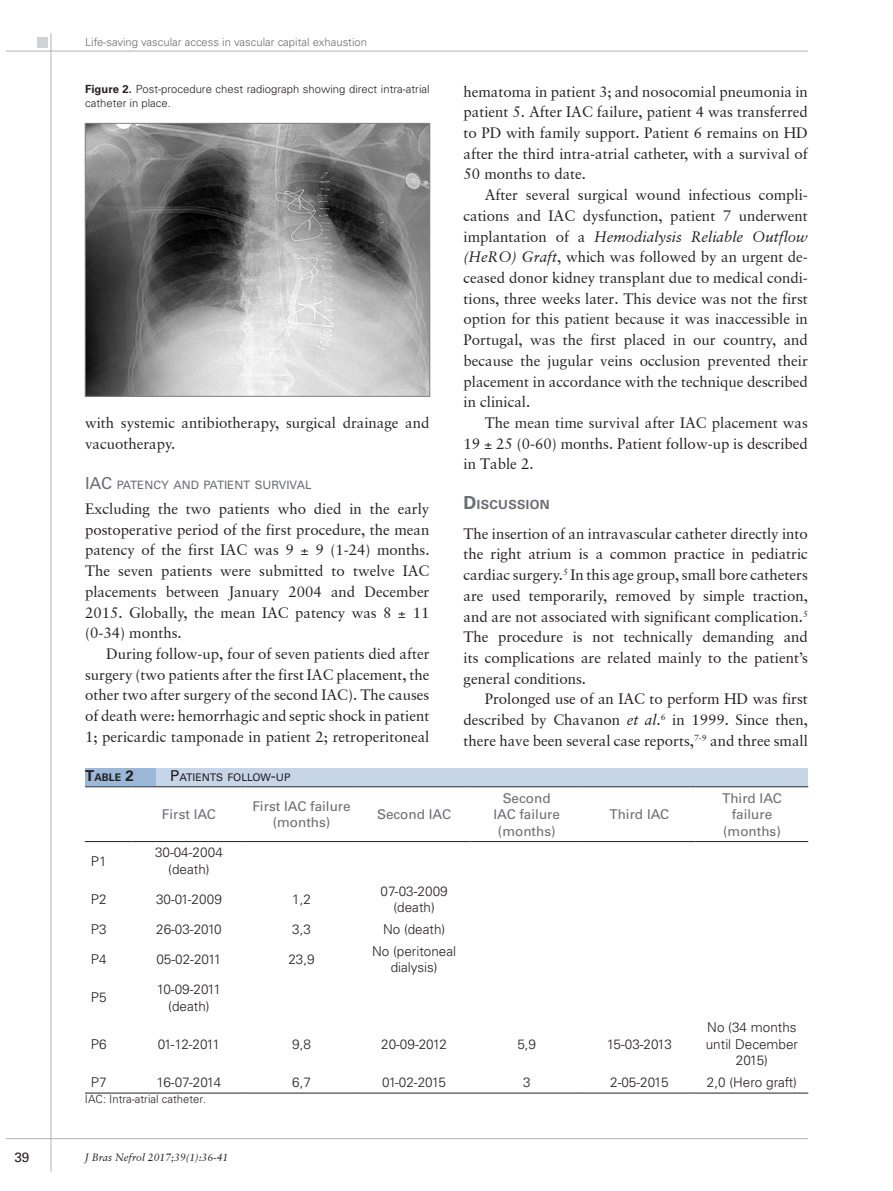
<style>
.page{position:relative;width:893px;height:1191px;background:#fff}
.page>*{position:absolute;margin:0;border:0;box-sizing:border-box;transform-origin:0 0}
.Negrito{font:16.5px "Univers LT Std";color:#6c6d70}
.Texto{font:15px/20.7px "Garamond Retrospective S Si";color:#222;text-align:justify}
.Texto_-_1º_paragráfo{font:15px/20.7px "Garamond Retrospective S Si";color:#231f20;text-align:justify}
.Texto_-_1º_paragráfo-2{font:15px/20.7px "Garamond Retrospective S Si";color:#222;text-align:justify}
.Texto-2{font:15px/20.7px "Garamond Retrospective S Si";color:#231f20;text-align:justify}
.Tabela_o_restante{font:300 13.5px/16.5px "Univers LT Std";color:#231f20;text-align:center}
.Tabela_1º_Linha{font:13.5px/16.5px "Univers LT Std";color:#6c6d70;text-align:center}
.t1{font:13.5px "Univers LT Std";color:#231f20}
.Intertítulo{font:700 12.6px "Univers LT Std";letter-spacing:.03em;color:#6c6d70}
.Negrito-2{font:11.55px "Univers LT Std";color:#6c6d70}
.Legenda{font:300 11.25px/14.2px "Univers LT Std";color:#231f20}
.t2{font:300 11.25px "Univers LT Std";color:#6c6d70}
.t3{font:italic 10.5px "Garamond Retrospective S Si";color:#231f20}
.Tabela_Titulo{font:10.5px "Univers LT Std";color:#231f20}
.Tabela_Titulo-2{font:700 10.5px "Univers LT Std";color:#231f20}
.s1{font-weight:700}
.s2{color:#231f20}
.s3{font-size:15px}
.s4{font-weight:400;font-size:15px}
.s5{font-style:italic}
.s6{font-size:18px}
</style>
<div class="page">
<div style="left:37px;top:37px;width:11px;height:11px;background:#d1d2d4"></div>
<hr style="left:6px;top:51px;width:802px;height:1px;background:#b2b3b7">
<hr style="left:51px;top:33px;width:1px;height:1138px;background:#b2b3b7">
<hr style="left:6px;top:1138px;width:802px;height:1px;background:#b2b3b7">
<img style="left:87px;top:125px;width:341px;height:269px">
<div style="left:85px;top:123px;width:345px;height:273px;border:1px solid #808285"></div>
<hr style="left:85px;top:1092px;width:48px;height:1px;background:#231f20">
<hr style="left:133px;top:1092px;width:112px;height:1px;background:#231f20">
<hr style="left:245px;top:1092px;width:113px;height:1px;background:#231f20">
<hr style="left:358px;top:1092px;width:112px;height:1px;background:#231f20">
<hr style="left:470px;top:1092px;width:113px;height:1px;background:#231f20">
<hr style="left:583px;top:1092px;width:113px;height:1px;background:#231f20">
<hr style="left:696px;top:1092px;width:112px;height:1px;background:#231f20">
<hr style="left:85px;top:786px;width:48px;height:1px;background:#231f20">
<hr style="left:133px;top:786px;width:112px;height:1px;background:#231f20">
<hr style="left:245px;top:786px;width:113px;height:1px;background:#231f20">
<hr style="left:358px;top:786px;width:112px;height:1px;background:#231f20">
<hr style="left:470px;top:786px;width:113px;height:1px;background:#231f20">
<hr style="left:583px;top:786px;width:113px;height:1px;background:#231f20">
<hr style="left:696px;top:786px;width:112px;height:1px;background:#231f20">
<hr style="left:85px;top:841px;width:48px;height:1px;background:#231f20">
<hr style="left:133px;top:841px;width:112px;height:1px;background:#231f20">
<hr style="left:245px;top:841px;width:113px;height:1px;background:#231f20">
<hr style="left:358px;top:841px;width:112px;height:1px;background:#231f20">
<hr style="left:470px;top:841px;width:113px;height:1px;background:#231f20">
<hr style="left:583px;top:841px;width:113px;height:1px;background:#231f20">
<hr style="left:696px;top:841px;width:112px;height:1px;background:#231f20">
<div style="left:85px;top:768px;width:723px;height:18px;background:#c7d5e9"></div>
<div style="left:85px;top:768px;width:71px;height:18px;background:#9bb8d9"></div>
<p class="t1" style="left:14px;top:1149px;width:17px">39</p>
<p class="t2" style="left:85px;top:36px;width:284px">Life-saving vascular access in vascular capital exhaustion</p>
<p class="Legenda" style="left:85px;top:82px;width:346px"><span class="s1">Figure 2.</span> Post-procedure chest radiograph showing direct intra-atrial catheter in place.</p>
<p class="Texto" style="left:85px;top:413px;width:346px">with systemic antibiotherapy, surgical drainage and vacuotherapy.</p>
<p class="Negrito" style="left:85px;top:473px;width:10px">IAC</p>
<p class="Negrito-2" style="left:117px;top:478px;width:196px">PATENCY AND PATIENT SURVIVAL</p>
<p class="Texto_-_1º_paragráfo-2" style="left:85px;top:498px;width:346px">Excluding the two <span class="s2">patients who died in the early postoperative period of the first</span> procedure, the mean patency of the first IAC was 9 ± 9 (1-24) months.<br>The seven patients were submitted to twelve IAC placements between January 2004 and December 2015. Globally, the mean IAC patency was 8 ± 11 (0-34) months.</p>
<p class="Texto" style="left:85px;top:643px;width:346px;text-indent:21px">During follow-up, four of seven patients died after surgery (two patients after the first IAC placement, the other two after surgery of the second IAC). The causes of death were: hemorrhagic and septic shock in patient 1; pericardic tamponade in patient 2; retroperitoneal</p>
<p class="Tabela_Titulo-2" style="left:85px;top:771px;width:73px"><span class="s3">T</span>ABLE <span class="s3">2</span> <span class="s4">P</span></p>
<p class="Tabela_Titulo" style="left:179px;top:771px;width:113px">ATIENTS FOLLOW<span class="s3">-</span>UP</p>
<p class="Tabela_1º_Linha" style="left:162px;top:806px;width:56px">First IAC</p>
<p class="Tabela_1º_Linha" style="left:252px;top:798px;width:100px">First IAC failure (months)</p>
<p class="Tabela_1º_Linha" style="left:377px;top:806px;width:75px">Second IAC</p>
<p class="Texto" style="left:463px;top:81px;width:346px">hematoma in patient 3; and nosocomial pneumonia in patient 5. After IAC failure, patient 4 was transferred to PD with family support. Patient 6 remains on HD after the third intra-atrial catheter, with a survival of 50 months to date.</p>
<p class="Texto" style="left:463px;top:184px;width:346px;text-indent:21px">After several surgical wound infectious compli&shy;cations and IAC dysfunction, patient 7 underwent implantation of a <span class="s5">Hemodialysis Reliable Outflow (HeRO) Graft</span>, which was followed by an urgent de&shy;ceased donor kidney transplant due to medical condi&shy;tions, three weeks later. This device was not the first option for this patient because it was inaccessible in Portugal, was the first placed in our country, and because the jugular veins occlusion prevented their placement in accordance with the technique described in clinical.</p>
<p class="Texto" style="left:463px;top:412px;width:346px;text-indent:21px">The mean time survival after IAC placement was 19 ± 25 (0-60) months. <span class="s2">Patient follow-up is described in Table 2.</span></p>
<p class="Intertítulo" style="left:463px;top:497px;width:88px"><span class="s6">D</span>ISCUSSION</p>
<p class="Texto_-_1º_paragráfo" style="left:463px;top:523px;width:346px">The insertion of an intravascular catheter directly into the right atrium is a common practice in pediatric cardiac surgery.<sup>5</sup> In this age group, small bore catheters are used temporarily, removed by simple traction, and are not associated with significant complication.<sup>5<br></sup>The procedure is not technically demanding and its complications are related mainly to the patient’s general conditions.</p>
<p class="Texto-2" style="left:463px;top:688px;width:346px;text-indent:21px">Prolonged use of an IAC to perform HD was first described by Chavanon <span class="s5">et al</span>.<sup>6</sup> in 1999. Since then, there have been several case reports,<sup>7-9</sup> and three small</p>
<p class="Tabela_1º_Linha" style="left:493px;top:789px;width:68px">Second<br>IAC failure (months)</p>
<p class="Tabela_1º_Linha" style="left:609px;top:806px;width:61px">Third IAC</p>
<p class="Tabela_1º_Linha" style="left:722px;top:789px;width:61px">Third IAC failure (months)</p>
<p class="Tabela_o_restante" style="left:91px;top:852px;width:17px">P1</p>
<p class="Tabela_o_restante" style="left:155px;top:844px;width:69px">30-04-2004 (death)</p>
<p class="Tabela_o_restante" style="left:91px;top:891px;width:17px">P2</p>
<p class="Tabela_o_restante" style="left:156px;top:891px;width:67px">30-01-2009</p>
<p class="Tabela_o_restante" style="left:292px;top:891px;width:20px">1,2</p>
<p class="Tabela_o_restante" style="left:380px;top:882px;width:69px">07-03-2009 (death)</p>
<p class="Tabela_o_restante" style="left:91px;top:921px;width:17px">P3</p>
<p class="Tabela_o_restante" style="left:156px;top:921px;width:67px">26-03-2010</p>
<p class="Tabela_o_restante" style="left:292px;top:921px;width:20px">3,3</p>
<p class="Tabela_o_restante" style="left:383px;top:921px;width:64px">No (death)</p>
<p class="Tabela_o_restante" style="left:91px;top:951px;width:17px">P4</p>
<p class="Tabela_o_restante" style="left:156px;top:951px;width:66px">05-02-2011</p>
<p class="Tabela_o_restante" style="left:288px;top:951px;width:28px">23,9</p>
<p class="Tabela_o_restante" style="left:372px;top:942px;width:86px">No (peritoneal dialysis)</p>
<p class="Tabela_o_restante" style="left:91px;top:989px;width:17px">P5</p>
<p class="Tabela_o_restante" style="left:157px;top:981px;width:65px">10-09-2011 (death)</p>
<p class="Tabela_o_restante" style="left:91px;top:1035px;width:17px">P6</p>
<p class="Tabela_o_restante" style="left:158px;top:1035px;width:64px">01-12-2011</p>
<p class="Tabela_o_restante" style="left:292px;top:1035px;width:20px">9,8</p>
<p class="Tabela_o_restante" style="left:381px;top:1035px;width:67px">20-09-2012</p>
<p class="Tabela_o_restante" style="left:517px;top:1035px;width:20px">5,9</p>
<p class="Tabela_o_restante" style="left:607px;top:1035px;width:67px">15-03-2013</p>
<p class="Tabela_o_restante" style="left:706px;top:1019px;width:94px">No (34 months until December<br>2015)</p>
<p class="Tabela_o_restante" style="left:91px;top:1074px;width:17px">P7</p>
<p class="Tabela_o_restante" style="left:157px;top:1074px;width:66px">16-07-2014</p>
<p class="Tabela_o_restante" style="left:292px;top:1074px;width:20px">6,7</p>
<p class="Tabela_o_restante" style="left:382px;top:1074px;width:65px">01-02-2015</p>
<p class="Tabela_o_restante" style="left:523px;top:1074px;width:9px">3</p>
<p class="Tabela_o_restante" style="left:610px;top:1074px;width:60px">2-05-2015</p>
<p class="Tabela_o_restante" style="left:707px;top:1074px;width:92px">2,0 (Hero graft)</p>
<p class="Legenda" style="left:85px;top:1092px;width:123px">IAC: Intra-atrial catheter.</p>
<p class="t3" style="left:85px;top:1151px;width:145px">J Bras Nefrol 2017;39(1):36-41</p>
</div>
